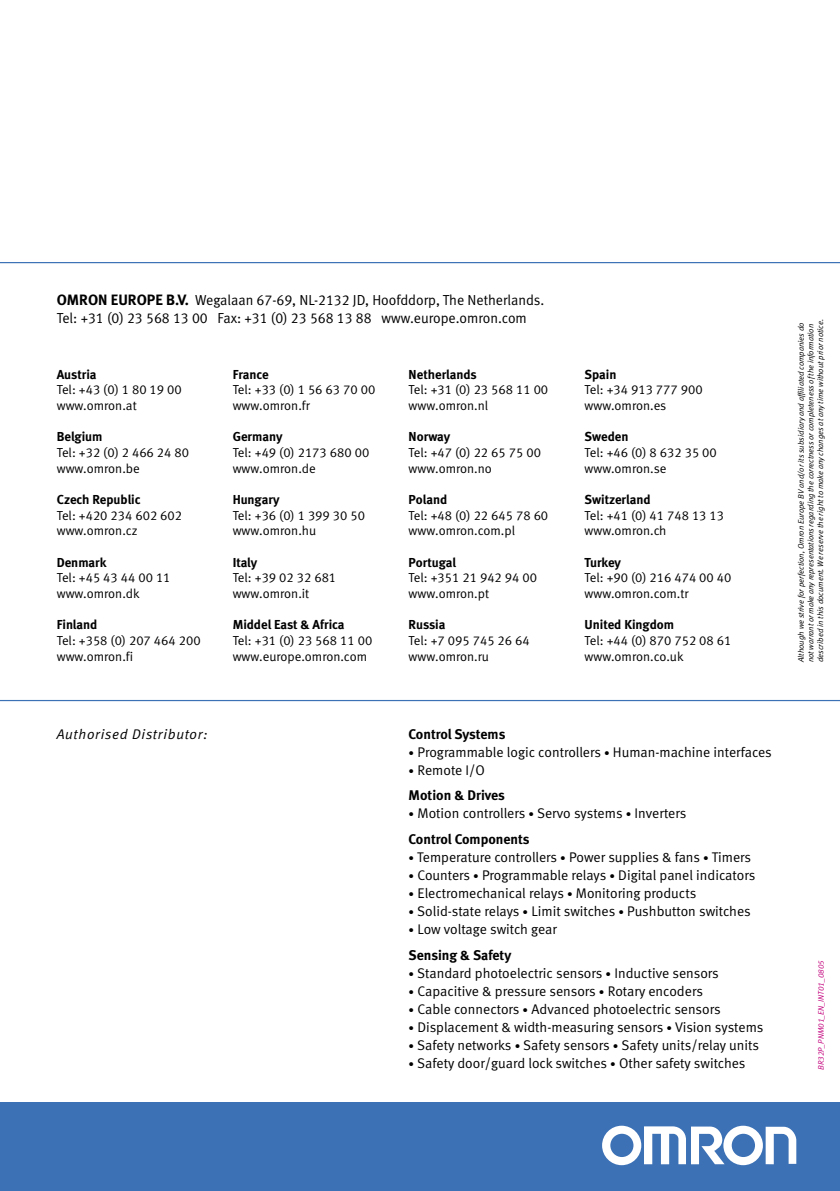
<style>
.page{position:relative;width:840px;height:1191px;background:#fff}
.page>*{position:absolute;margin:0;border:0;box-sizing:border-box;transform-origin:0 0}
.t1{font:14.4px/17.4px "Meta Normal LF";color:#000}
.t2{font:14px "Meta Normal LF";color:#000}
.t3{font:700 14px "Meta";color:#000}
.t4{font:italic 14px "Meta Normal";letter-spacing:.05em;color:#000}
.t5{font:13px/15.6px "Meta Normal LF";color:#000}
.t6{font:700 13px "Meta";color:#000}
.t7{font:italic 8px/9.6px "Meta Normal";letter-spacing:-.005em;color:#000}
.t8{font:italic 8px "Meta Normal LF";color:#c3007d}
.s1{font-family:"Meta";font-weight:700;font-size:15px}
.s2{font-size:11px}
</style>
<div class="page">
<hr style="left:0;top:262px;width:839px;height:1px;background:#3c71b6">
<hr style="left:0;top:700px;width:839px;height:1px;background:#3c71b6">
<div style="left:0;top:1102px;width:839px;height:89px;background:#3c71b6"></div>
<svg style="left:602px;top:1125px;width:193px;height:40px"></svg>
<p class="t1" style="left:57px;top:291px;width:489px"><span class="s1">OMRON EUROPE B.V.</span> Wegalaan 67-69, NL-2132 JD, Hoofddorp, The Netherlands.<br>Tel: +31 (0) 23 568 13 00 Fax: +31 (0) 23 568 13 88 www.europe.omron.com</p>
<p class="t6" style="left:57px;top:366px;width:41px">Austria</p>
<p class="t5" style="left:57px;top:382px;width:126px">Tel: +43 (0) 1 80 19 00 www.omron.at</p>
<p class="t6" style="left:57px;top:429px;width:47px">Belgium</p>
<p class="t5" style="left:57px;top:444px;width:134px">Tel: +32 (0) 2 466 24 80 www.omron.be</p>
<p class="t6" style="left:57px;top:491px;width:85px">Czech Republic</p>
<p class="t5" style="left:57px;top:507px;width:127px">Tel: +420 234 602 602 www.omron.cz</p>
<p class="t6" style="left:57px;top:554px;width:51px">Denmark</p>
<p class="t5" style="left:57px;top:570px;width:115px">Tel: +45 43 44 00 11 www.omron.dk</p>
<p class="t6" style="left:57px;top:617px;width:42px">Finland</p>
<p class="t5" style="left:57px;top:632px;width:145px">Tel: +358 (0) 207 464 200 www.omron.fi</p>
<p class="t6" style="left:232px;top:366px;width:38px">France</p>
<p class="t5" style="left:232px;top:382px;width:144px">Tel: +33 (0) 1 56 63 70 00 www.omron.fr</p>
<p class="t6" style="left:232px;top:429px;width:51px">Germany</p>
<p class="t5" style="left:232px;top:444px;width:138px">Tel: +49 (0) 2173 680 00 www.omron.de</p>
<p class="t6" style="left:232px;top:491px;width:48px">Hungary</p>
<p class="t5" style="left:232px;top:507px;width:134px">Tel: +36 (0) 1 399 30 50 www.omron.hu</p>
<p class="t6" style="left:232px;top:554px;width:26px">Italy</p>
<p class="t5" style="left:232px;top:570px;width:105px">Tel: +39 02 32 681 www.omron.it</p>
<p class="t6" style="left:232px;top:617px;width:113px">Middel East &amp; Africa</p>
<p class="t5" style="left:232px;top:632px;width:141px">Tel: +31 (0) 23 568 11 00 www.europe.omron.com</p>
<p class="t6" style="left:408px;top:366px;width:70px">Netherlands</p>
<p class="t5" style="left:408px;top:382px;width:141px">Tel: +31 (0) 23 568 11 00 www.omron.nl</p>
<p class="t6" style="left:408px;top:429px;width:43px">Norway</p>
<p class="t5" style="left:408px;top:444px;width:134px">Tel: +47 (0) 22 65 75 00 www.omron.no</p>
<p class="t6" style="left:408px;top:491px;width:40px">Poland</p>
<p class="t5" style="left:408px;top:507px;width:141px">Tel: +48 (0) 22 645 78 60 www.omron.com.pl</p>
<p class="t6" style="left:408px;top:554px;width:49px">Portugal</p>
<p class="t5" style="left:408px;top:570px;width:130px">Tel: +351 21 942 94 00 www.omron.pt</p>
<p class="t6" style="left:408px;top:617px;width:38px">Russia</p>
<p class="t5" style="left:408px;top:632px;width:122px">Tel: +7 095 745 26 64 www.omron.ru</p>
<p class="t6" style="left:584px;top:366px;width:33px">Spain</p>
<p class="t5" style="left:584px;top:382px;width:119px">Tel: +34 913 777 900 www.omron.es</p>
<p class="t6" style="left:584px;top:429px;width:45px">Sweden</p>
<p class="t5" style="left:584px;top:444px;width:134px">Tel: +46 (0) 8 632 35 00 www.omron.se</p>
<p class="t6" style="left:584px;top:491px;width:67px">Switzerland</p>
<p class="t5" style="left:584px;top:507px;width:141px">Tel: +41 (0) 41 748 13 13 www.omron.ch</p>
<p class="t6" style="left:584px;top:554px;width:38px">Turkey</p>
<p class="t5" style="left:584px;top:570px;width:148px">Tel: +90 (0) 216 474 00 40 www.omron.com.tr</p>
<p class="t6" style="left:584px;top:617px;width:91px">United Kingdom</p>
<p class="t5" style="left:584px;top:632px;width:148px">Tel: +44 (0) 870 752 08 61 www.omron.co.uk</p>
<p class="t4" style="left:57px;top:726px;width:152px">Authorised Distributor:</p>
<p class="t3" style="left:408px;top:725px;width:98px">Control Systems</p>
<p class="t2" style="left:408px;top:743px;width:364px"><span class="s2">•</span> Programmable logic controllers <span class="s2">•</span> Human-machine interfaces</p>
<p class="t2" style="left:408px;top:761px;width:78px"><span class="s2">•</span> Remote I/O</p>
<p class="t3" style="left:408px;top:787px;width:98px">Motion &amp; Drives</p>
<p class="t2" style="left:408px;top:805px;width:279px"><span class="s2">•</span> Motion controllers <span class="s2">•</span> Servo systems <span class="s2">•</span> Inverters</p>
<p class="t3" style="left:408px;top:831px;width:122px">Control Components</p>
<p class="t2" style="left:408px;top:849px;width:344px"><span class="s2">•</span> Temperature controllers <span class="s2">•</span> Power supplies &amp; fans <span class="s2">•</span> Timers</p>
<p class="t2" style="left:408px;top:867px;width:348px"><span class="s2">•</span> Counters <span class="s2">•</span> Programmable relays <span class="s2">•</span> Digital panel indicators</p>
<p class="t2" style="left:408px;top:885px;width:289px"><span class="s2">•</span> Electromechanical relays <span class="s2">•</span> Monitoring products</p>
<p class="t2" style="left:408px;top:903px;width:343px"><span class="s2">•</span> Solid-state relays <span class="s2">•</span> Limit switches <span class="s2">•</span> Pushbutton switches</p>
<p class="t2" style="left:408px;top:921px;width:150px"><span class="s2">•</span> Low voltage switch gear</p>
<p class="t3" style="left:408px;top:947px;width:104px">Sensing &amp; Safety</p>
<p class="t2" style="left:408px;top:965px;width:311px"><span class="s2">•</span> Standard photoelectric sensors <span class="s2">•</span> Inductive sensors</p>
<p class="t2" style="left:408px;top:983px;width:295px"><span class="s2">•</span> Capacitive &amp; pressure sensors <span class="s2">•</span> Rotary encoders</p>
<p class="t2" style="left:408px;top:1001px;width:313px"><span class="s2">•</span> Cable connectors <span class="s2">•</span> Advanced photoelectric sensors</p>
<p class="t2" style="left:408px;top:1019px;width:356px"><span class="s2">•</span> Displacement &amp; width-measuring sensors <span class="s2">•</span> Vision systems</p>
<p class="t2" style="left:408px;top:1037px;width:351px"><span class="s2">•</span> Safety networks <span class="s2">•</span> Safety sensors <span class="s2">•</span> Safety units/relay units</p>
<p class="t2" style="left:408px;top:1055px;width:338px"><span class="s2">•</span> Safety door/guard lock switches <span class="s2">•</span> Other safety switches</p>
<p class="t7" style="left:795px;top:662px;width:344px;rotate:-90deg">Although we strive for perfection, Omron Europe BV and/or its subsidiary and affiliated companies do not warrant or make any representations regarding the correctness or completeness of the information described in this document. We reserve the right to make any changes at any time without prior notice.</p>
<p class="t8" style="left:816px;top:1069px;width:111px;rotate:-90deg">BR32P_PNM01_EN_INT01_0805</p>
</div>
